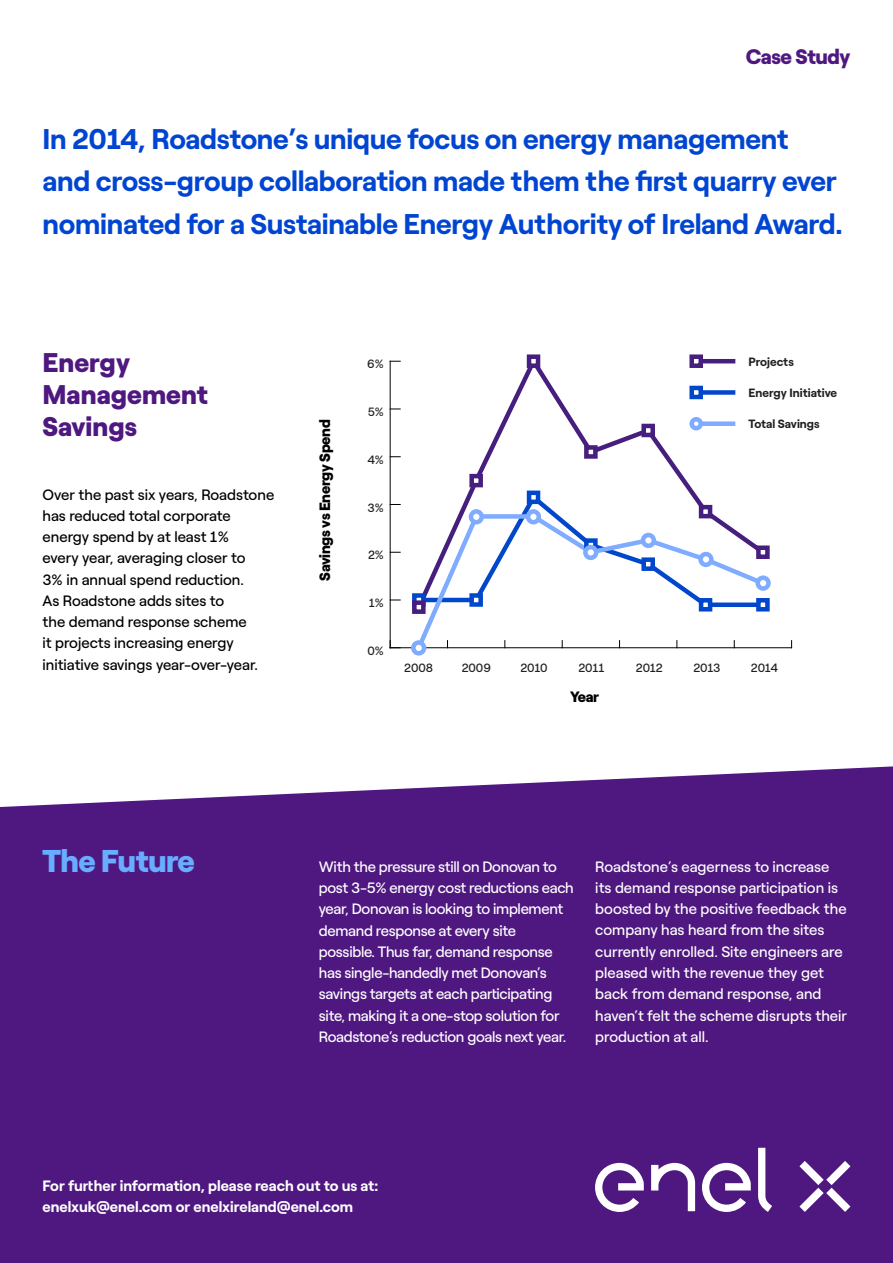
<style>
.page{position:relative;width:893px;height:1263px;background:#fff}
.page>*{position:absolute;margin:0;border:0;box-sizing:border-box;transform-origin:0 0}
.t1{font:900 31.5px "Roobert ENEL";letter-spacing:-.02em;color:#68adff}
.t2{font:700 28.5px/42.5px "Roobert ENEL";letter-spacing:-.01em;color:#0045d1}
.t3{font:900 27px/32px "Roobert ENEL";color:#4f1880}
.t4{font:900 21px "Roobert ENEL";letter-spacing:-.02em;color:#4f1880}
.t5{font:15px/21.3px "Roobert ENEL";letter-spacing:-.02em;color:#fff}
.t6{font:15px/21.3px "Roobert ENEL";color:#fff}
.t7{font:15px/21.3px "Roobert ENEL";color:#000}
.t8{font:700 15px/21.3px "Roobert ENEL";color:#fff}
.t9{font:900 15px "Roobert ENEL";letter-spacing:-.02em;color:#000}
.t10{font:12px "Roobert ENEL";color:#231f20}
.t11{font:700 12px "Roobert ENEL";color:#231f20}
</style>
<div class="page">
<svg style="left:0;top:766px;width:893px;height:298px;background:#5b2788"></svg>
<div style="left:0;top:1064px;width:893px;height:199px;background:#4f1880"></div>
<svg style="left:799px;top:1161px;width:51px;height:51px"></svg>
<svg style="left:702px;top:1163px;width:49px;height:49px"></svg>
<svg style="left:595px;top:1163px;width:49px;height:49px"></svg>
<svg style="left:758px;top:1148px;width:14px;height:64px"></svg>
<svg style="left:651px;top:1163px;width:44px;height:48px"></svg>
<hr style="left:390px;top:647px;width:402px;height:1px;background:#000">
<hr style="left:390px;top:361px;width:1px;height:287px;background:#000">
<svg style="left:390px;top:641px;width:10px;height:7px"></svg>
<svg style="left:413px;top:355px;width:356px;height:299px"></svg>
<div style="left:414px;top:595px;width:9px;height:9px;background:#fff"></div>
<div style="left:412px;top:593px;width:14px;height:14px;border:4px solid #0047cc"></div>
<div style="left:472px;top:595px;width:9px;height:9px;background:#fff"></div>
<div style="left:469px;top:593px;width:14px;height:14px;border:4px solid #0047cc"></div>
<div style="left:529px;top:493px;width:9px;height:9px;background:#fff"></div>
<div style="left:527px;top:491px;width:13px;height:13px;border:4px solid #0047cc"></div>
<div style="left:584px;top:538px;width:14px;height:14px;border:4px solid #0047cc"></div>
<div style="left:644px;top:560px;width:9px;height:9px;background:#fff"></div>
<div style="left:641px;top:557px;width:14px;height:14px;border:4px solid #0047cc"></div>
<div style="left:701px;top:600px;width:9px;height:9px;background:#fff"></div>
<div style="left:699px;top:598px;width:13px;height:13px;border:4px solid #0047cc"></div>
<div style="left:758px;top:600px;width:9px;height:9px;background:#fff"></div>
<div style="left:756px;top:598px;width:14px;height:13px;border:4px solid #0047cc"></div>
<div style="left:414px;top:603px;width:9px;height:9px;background:#fff"></div>
<div style="left:412px;top:600px;width:14px;height:14px;border:4px solid #461e7d"></div>
<div style="left:472px;top:476px;width:9px;height:9px;background:#fff"></div>
<div style="left:469px;top:474px;width:14px;height:13px;border:4px solid #461e7d"></div>
<div style="left:529px;top:357px;width:9px;height:9px;background:#fff"></div>
<div style="left:527px;top:354px;width:13px;height:14px;border:4px solid #461e7d"></div>
<div style="left:586px;top:447px;width:9px;height:9px;background:#fff"></div>
<div style="left:584px;top:445px;width:14px;height:14px;border:4px solid #461e7d"></div>
<div style="left:644px;top:426px;width:9px;height:9px;background:#fff"></div>
<div style="left:641px;top:424px;width:14px;height:13px;border:4px solid #461e7d"></div>
<div style="left:701px;top:507px;width:9px;height:9px;background:#fff"></div>
<div style="left:699px;top:505px;width:13px;height:13px;border:4px solid #461e7d"></div>
<div style="left:758px;top:548px;width:9px;height:9px;background:#fff"></div>
<div style="left:756px;top:545px;width:14px;height:14px;border:4px solid #461e7d"></div>
<svg style="left:413px;top:642px;width:11px;height:11px"></svg>
<div style="left:411px;top:640px;width:15px;height:15px;border:4px solid #80acff;border-radius:50%"></div>
<div style="left:471px;top:511px;width:11px;height:11px;background:#fff;border-radius:50%"></div>
<div style="left:469px;top:509px;width:15px;height:15px;border:4px solid #80acff;border-radius:50%"></div>
<div style="left:528px;top:511px;width:11px;height:11px;background:#fff;border-radius:50%"></div>
<div style="left:526px;top:509px;width:15px;height:15px;border:4px solid #80acff;border-radius:50%"></div>
<div style="left:585px;top:547px;width:11px;height:11px;background:#fff;border-radius:50%"></div>
<div style="left:583px;top:545px;width:15px;height:15px;border:4px solid #80acff;border-radius:50%"></div>
<svg style="left:643px;top:535px;width:11px;height:11px"></svg>
<div style="left:641px;top:533px;width:15px;height:15px;border:4px solid #80acff;border-radius:50%"></div>
<svg style="left:701px;top:554px;width:10px;height:11px"></svg>
<div style="left:698px;top:552px;width:16px;height:15px;border:4px solid #80acff;border-radius:50%"></div>
<svg style="left:758px;top:578px;width:10px;height:10px"></svg>
<div style="left:755px;top:575px;width:16px;height:16px;border:4px solid #80acff;border-radius:50%"></div>
<div style="left:692px;top:357px;width:9px;height:9px;background:#fff"></div>
<div style="left:689px;top:354px;width:14px;height:14px;border:4px solid #461e7d"></div>
<hr style="left:701px;top:359px;width:34px;height:4px;background:#461e7d">
<div style="left:692px;top:388px;width:9px;height:9px;background:#fff"></div>
<div style="left:689px;top:386px;width:14px;height:13px;border:4px solid #0047cc"></div>
<div style="left:701px;top:390px;width:34px;height:5px;background:#0047cc"></div>
<svg style="left:692px;top:419px;width:9px;height:9px"></svg>
<div style="left:689px;top:417px;width:14px;height:13px;border:4px solid #80acff;border-radius:50%"></div>
<div style="left:701px;top:421px;width:34px;height:5px;background:#80acff"></div>
<h3 class="t4" style="left:746px;top:40px;width:106px">Case Study</h3>
<h2 class="t2" style="left:43px;top:115px;width:802px">In 2014, Roadstone’s unique focus on energy management and cross-group collaboration made them the first quarry ever nominated for a Sustainable Energy Authority of Ireland Award.</h2>
<h3 class="t3" style="left:43px;top:344px;width:167px">Energy<br>Management<br>Savings</h3>
<p class="t7" style="left:43px;top:482px;width:233px">Over the past six years, Roadstone has reduced total corporate energy spend by at least 1%<br>every year, averaging closer to<br>3% in annual spend reduction.<br>As Roadstone adds sites to<br>the demand response scheme<br>it projects increasing energy initiative savings year-over-year.</p>
<p class="t9" style="left:313px;top:581px;width:163px;rotate:-90deg">Savings vs Energy Spend</p>
<p class="t10" style="left:367px;top:355px;width:18px">6%</p>
<p class="t11" style="left:749px;top:352px;width:47px">Projects</p>
<p class="t11" style="left:749px;top:383px;width:90px">Energy Initiative</p>
<p class="t11" style="left:749px;top:415px;width:73px">Total Savings</p>
<p class="t10" style="left:368px;top:403px;width:18px">5%</p>
<p class="t10" style="left:367px;top:450px;width:18px">4%</p>
<p class="t10" style="left:368px;top:498px;width:18px">3%</p>
<p class="t10" style="left:368px;top:546px;width:17px">2%</p>
<p class="t10" style="left:369px;top:594px;width:17px">1%</p>
<p class="t10" style="left:367px;top:641px;width:18px">0%</p>
<p class="t10" style="left:404px;top:659px;width:30px">2008</p>
<p class="t10" style="left:462px;top:659px;width:31px">2009</p>
<p class="t10" style="left:520px;top:659px;width:29px">2010</p>
<p class="t10" style="left:578px;top:659px;width:28px">2011</p>
<p class="t10" style="left:636px;top:659px;width:28px">2012</p>
<p class="t10" style="left:693px;top:659px;width:28px">2013</p>
<p class="t10" style="left:751px;top:659px;width:29px">2014</p>
<p class="t9" style="left:570px;top:684px;width:31px">Year</p>
<h1 class="t1" style="left:43px;top:836px;width:154px">The Future</h1>
<p class="t5" style="left:319px;top:855px;width:256px">With the pressure still on Donovan to post 3-5% energy cost reductions each year, Donovan is looking to implement demand response at every site possible. Thus far, demand response has single-handedly met Donovan’s savings targets at each participating site, making it a one-stop solution for Roadstone’s reduction goals next year.</p>
<p class="t6" style="left:595px;top:854px;width:253px">Roadstone’s eagerness to increase its demand response participation is boosted by the positive feedback the company has heard from the sites currently enrolled. Site engineers are pleased with the revenue they get back from demand response, and haven’t felt the scheme disrupts their production at all.</p>
<p class="t8" style="left:43px;top:1173px;width:337px">For further information, please reach out to us at: enelxuk@enel.com or enelxireland@enel.com</p>
</div>
